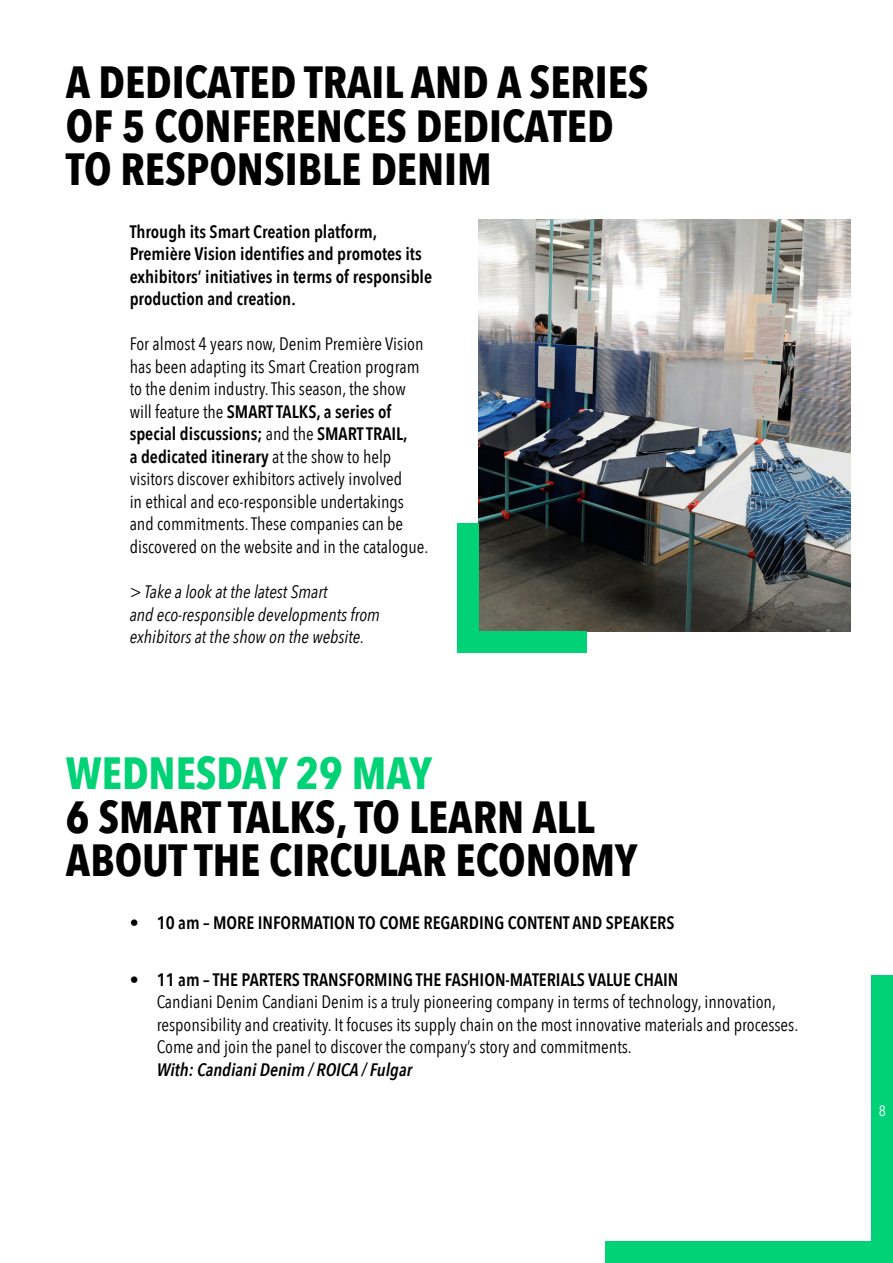
<style>
.page{position:relative;width:893px;height:1263px;background:#fff}
.page>*{position:absolute;margin:0;border:0;box-sizing:border-box;transform-origin:0 0}
.t1{font:700 45px/43.5px "Avenir Next Condensed";color:#000}
.t2{font:700 45px "Avenir Next Condensed";color:#00d275}
.t3{font:18px/22.5px "Avenir Next Condensed";color:#000}
.t4{font:600 18px/22.5px "Avenir Next Condensed";color:#000}
.t5{font:italic 18px/22.5px "Avenir Next Condensed";color:#000}
.t6{font:15px "Avenir Next Condensed";color:#fff}
.s1{font-weight:600}
.s2{font-weight:600;font-style:italic}
</style>
<div class="page">
<div style="left:872px;top:976px;width:21px;height:287px;background:#00d275"></div>
<div style="left:606px;top:1242px;width:287px;height:21px;background:#00d275"></div>
<img style="left:478px;top:220px;width:372px;height:411px">
<div style="left:457px;top:632px;width:130px;height:21px;background:#00d275"></div>
<div style="left:457px;top:523px;width:21px;height:130px;background:#00d275"></div>
<p class="t1" style="left:66px;top:60px;width:584px">A DEDICATED TRAIL AND A SERIES</p>
<p class="t1" style="left:66px;top:104px;width:549px">OF 5 CONFERENCES DEDICATED</p>
<p class="t1" style="left:66px;top:147px;width:427px">TO RESPONSIBLE DENIM</p>
<p class="t4" style="left:130px;top:220px;width:304px">Through its Smart Creation platform, Première Vision identifies and promotes its exhibitors’ initiatives in terms of responsible production and creation.</p>
<p class="t3" style="left:130px;top:332px;width:300px">For almost 4 years now, Denim Première Vision has been adapting its Smart Creation program to the denim industry. This season, the show will feature the <span class="s1">SMART TALKS, a series of special discussions;</span> and the <span class="s1">SMART TRAIL,<br>a dedicated itinerary</span> at the show to help visitors discover exhibitors actively involved<br>in ethical and eco-responsible undertakings and commitments. These companies can be discovered on the website and in the catalogue.</p>
<p class="t5" style="left:130px;top:580px;width:252px">&gt; Take a look at the latest Smart<br>and eco-responsible developments from exhibitors at the show on the website.</p>
<p class="t2" style="left:66px;top:746px;width:368px">WEDNESDAY 29 MAY</p>
<p class="t1" style="left:66px;top:795px;width:573px">6 SMART TALKS, TO LEARN ALL<br>ABOUT THE CIRCULAR ECONOMY</p>
<p class="t4" style="left:130px;top:911px;width:546px">• 10 am – MORE INFORMATION TO COME REGARDING CONTENT AND SPEAKERS</p>
<p class="t3" style="left:157px;top:967px;width:643px;text-indent:-27px"><span class="s1">• 11 am – THE PARTERS TRANSFORMING THE FASHION-MATERIALS VALUE CHAIN<br></span>Candiani Denim Candiani Denim is a truly pioneering company in terms of technology, innovation, responsibility and creativity. It focuses its supply chain on the most innovative materials and processes.<br>Come and join the panel to discover the company’s story and commitments.<br><span class="s2">With: Candiani Denim / ROICA / Fulgar</span></p>
<p class="t6" style="left:879px;top:1098px;width:9px">8</p>
</div>
